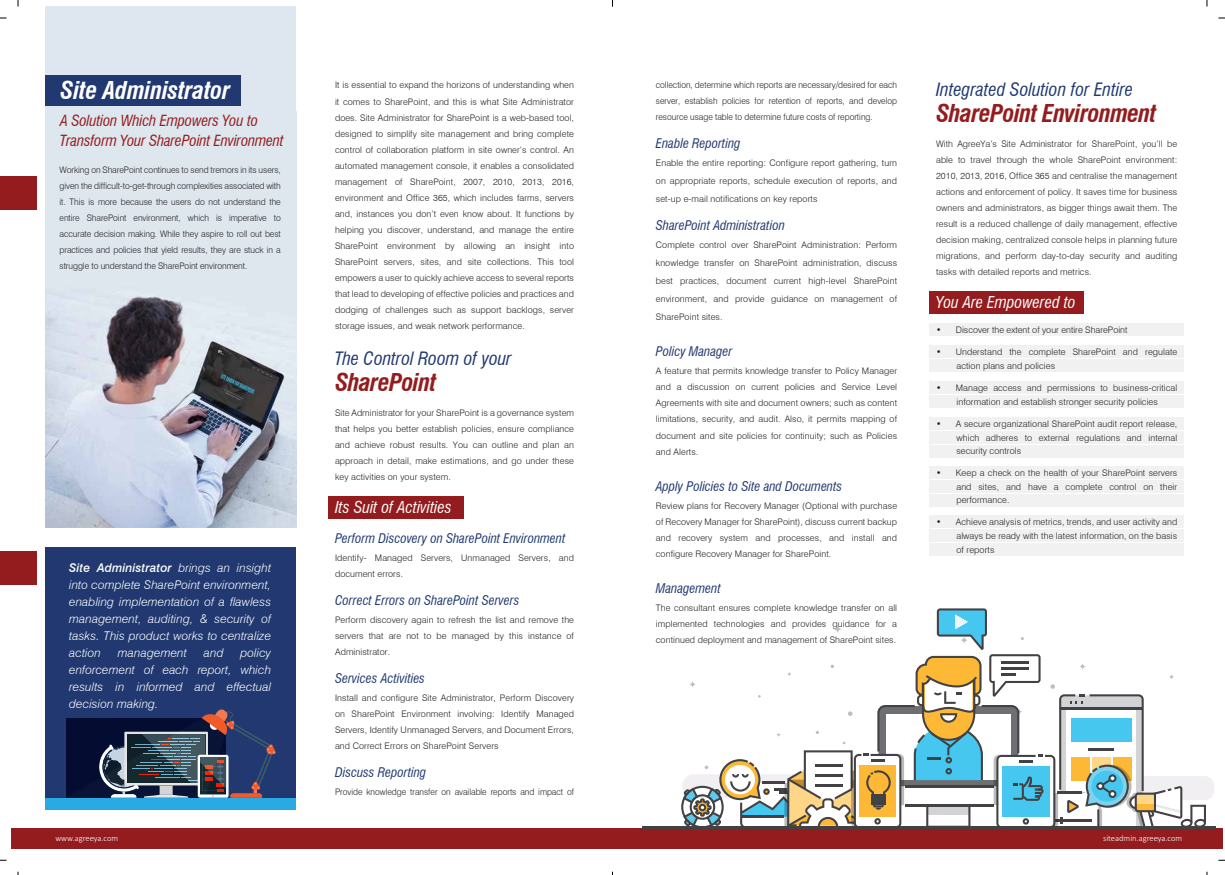
<style>
.page{position:relative;width:1225px;height:875px;background:#fff}
.page>*{position:absolute;margin:0;border:0;box-sizing:border-box;transform-origin:0 0}
.t1{font:italic 700 condensed 24px "Swiss 721 BT";letter-spacing:-.025em;color:#941c1e}
.t2{font:italic 700 condensed 24px "Swiss 721 BT";letter-spacing:-.01em;color:#fff}
.t3{font:italic condensed 18px "Swiss 721 BT";color:#213970}
.t4{font:italic condensed 16px "Swiss 721 BT";color:#fff}
.t5{font:italic condensed 15px/20px "Swiss 721 BT";letter-spacing:-.01em;color:#941c1e}
.t6{font:italic condensed 13px "Swiss 721 BT";color:#213970}
.t7{font:italic 300 12px/17px "Swiss 721 BT";letter-spacing:.01em;color:#fff;text-align:justify}
.t8{font:300 9px/16px "Swiss 721 BT";letter-spacing:.01em;color:#231f20;text-align:justify}
.t9{font:300 9px/16px "Swiss 721 BT";letter-spacing:.01em;color:#231f20;text-align:justify;scale:.95 1}
.t10{font:300 9px/16px "Swiss 721 BT";letter-spacing:.01em;color:#231f20;text-align:justify;scale:.94 1}
.t11{font:300 8.5px "Calibri";color:#fff}
.s1{font-weight:500}
</style>
<div class="page">
<img style="left:45px;top:122px;width:251px;height:406px">
<div style="left:45px;top:7px;width:251px;height:115px;background:#dee7ef"></div>
<div style="left:11px;top:828px;width:1210px;height:20px;background:#941c1e"></div>
<div style="left:45px;top:75px;width:196px;height:30px;background:#213970"></div>
<div style="left:0;top:550px;width:36px;height:34px;background:#941c1e"></div>
<div style="left:0;top:177px;width:36px;height:33px;background:#941c1e"></div>
<div style="left:45px;top:547px;width:251px;height:250px;background:#213970"></div>
<div style="left:45px;top:797px;width:251px;height:12px;background:#29aae2"></div>
<svg style="left:66px;top:709px;width:210px;height:88px"></svg>
<div style="left:328px;top:496px;width:135px;height:22px;background:#941c1e"></div>
<div style="left:929px;top:291px;width:154px;height:22px;background:#941c1e"></div>
<div style="left:929px;top:323px;width:254px;height:12px;background:#f1f1f2"></div>
<div style="left:929px;top:345px;width:254px;height:13px;background:#f1f1f2"></div>
<div style="left:929px;top:359px;width:254px;height:13px;background:#f1f1f2"></div>
<div style="left:929px;top:381px;width:254px;height:13px;background:#f1f1f2"></div>
<div style="left:929px;top:395px;width:254px;height:13px;background:#f1f1f2"></div>
<div style="left:929px;top:417px;width:254px;height:13px;background:#f1f1f2"></div>
<div style="left:929px;top:431px;width:254px;height:13px;background:#f1f1f2"></div>
<div style="left:929px;top:445px;width:254px;height:12px;background:#f1f1f2"></div>
<div style="left:929px;top:466px;width:254px;height:13px;background:#f1f1f2"></div>
<div style="left:929px;top:480px;width:254px;height:13px;background:#f1f1f2"></div>
<div style="left:929px;top:494px;width:254px;height:13px;background:#f1f1f2"></div>
<div style="left:929px;top:515px;width:254px;height:13px;background:#f1f1f2"></div>
<div style="left:929px;top:529px;width:254px;height:13px;background:#f1f1f2"></div>
<div style="left:929px;top:543px;width:254px;height:13px;background:#f1f1f2"></div>
<div style="left:1102px;top:776px;width:111px;height:24px;background:#f1eff2;border-radius:9px"></div>
<svg style="left:681px;top:608px;width:524px;height:218px"></svg>
<hr style="left:642px;top:826px;width:573px;height:2px;background:#424143">
<h1 class="t2" style="left:60px;top:76px;width:172px">Site Administrator</h1>
<h3 class="t5" style="left:60px;top:111px;width:225px">A Solution Which Empowers You to<br>Transform Your SharePoint Environment</h3>
<p class="t9" style="left:60px;top:161px;width:234px">Working on SharePoint continues to send tremors in its users, given the difficult-to-get-through complexities associated with it. This is more because the users do not understand the entire SharePoint environment, which is imperative to accurate decision making. While they aspire to roll out best practices and policies that yield results, they are stuck in a struggle to understand the SharePoint environment.</p>
<h3 class="t7" style="left:69px;top:559px;width:203px"><span class="s1">Site Administrator</span> brings an insight into complete SharePoint environment, enabling implementation of a flawless management, auditing, &amp; security of tasks. This product works to centralize action</h3>
<h3 class="t7" style="left:69px;top:644px;width:203px;text-indent:171px">policy enforcement of each report, which results in informed and effectual decision making.</h3>
<h3 class="t7" style="left:118px;top:644px;width:70px">management</h3>
<h3 class="t7" style="left:204px;top:644px;width:21px">and</h3>
<p class="t8" style="left:335px;top:77px;width:240px">It is essential to expand the horizons of understanding when it comes to SharePoint, and this is what Site Administrator does. Site Administrator for SharePoint is a web-based tool, designed to simplify site management and bring complete control of collaboration platform in site owner’s control. An automated management console, it enables a consolidated management of SharePoint, 2007, 2010, 2013, 2016, environment and Office 365, which includes farms, servers and, instances you don’t even know about. It functions by helping you discover, understand, and manage the entire SharePoint environment by allowing an insight into SharePoint servers, sites, and site collections. This tool empowers a user to quickly achieve access to several reports that lead to developing of effective policies and practices and dodging of challenges such as support backlogs, server storage issues, and weak network performance.</p>
<h2 class="t3" style="left:335px;top:347px;width:178px">The Control Room of your</h2>
<h1 class="t1" style="left:335px;top:367px;width:103px">SharePoint</h1>
<p class="t8" style="left:335px;top:404px;width:240px">Site Administrator for your SharePoint is a governance system that helps you better establish policies, ensure compliance and achieve robust results. You can outline and plan an approach in detail, make estimations, and go under these key activities on your system.</p>
<h3 class="t4" style="left:335px;top:497px;width:118px">Its Suit of Activities</h3>
<h3 class="t6" style="left:335px;top:530px;width:232px">Perform Discovery on SharePoint Environment</h3>
<p class="t8" style="left:335px;top:549px;width:240px">Identify- Managed Servers, Unmanaged Servers, and document errors.</p>
<h3 class="t6" style="left:335px;top:592px;width:186px">Correct Errors on SharePoint Servers</h3>
<p class="t8" style="left:335px;top:611px;width:240px">Perform discovery again to refresh the list and remove the servers that are not to be managed by this instance of Administrator.</p>
<h3 class="t6" style="left:335px;top:670px;width:91px">Services Activities</h3>
<p class="t8" style="left:335px;top:689px;width:240px">Install and configure Site Administrator, Perform Discovery on SharePoint Environment involving: Identify Managed Servers, Identify Unmanaged Servers, and Document Errors, and Correct Errors on SharePoint Servers</p>
<h3 class="t6" style="left:335px;top:764px;width:93px">Discuss Reporting</h3>
<p class="t10" style="left:335px;top:783px;width:256px">Provide knowledge transfer on available reports and impact of</p>
<p class="t10" style="left:655px;top:77px;width:258px">collection, determine which reports are necessary/desired for each server, establish policies for retention of reports, and develop resource usage table to determine future costs of reporting.</p>
<h3 class="t6" style="left:655px;top:136px;width:86px">Enable Reporting</h3>
<p class="t8" style="left:655px;top:154px;width:243px;line-height:18px">Enable the entire reporting: Configure report gathering, turn on appropriate reports, schedule execution of reports, and set-up e-mail notifications on key reports</p>
<h3 class="t6" style="left:655px;top:218px;width:130px">SharePoint Administration</h3>
<p class="t8" style="left:655px;top:236px;width:243px;line-height:18px">Complete control over SharePoint Administration: Perform knowledge transfer on SharePoint administration, discuss best practices, document current high-level SharePoint environment, and provide guidance on management of SharePoint sites.</p>
<h3 class="t6" style="left:655px;top:344px;width:78px">Policy Manager</h3>
<p class="t8" style="left:655px;top:363px;width:243px">A feature that permits knowledge transfer to Policy Manager and a discussion on current policies and Service Level Agreements with site and document owners; such as content limitations, security, and audit. Also, it permits mapping of document and site policies for continuity; such as Policies and Alerts.</p>
<h3 class="t6" style="left:655px;top:478px;width:188px">Apply Policies to Site and Documents</h3>
<p class="t8" style="left:655px;top:497px;width:243px">Review plans for Recovery Manager (Optional with purchase of Recovery Manager for SharePoint), discuss current backup and recovery system and processes, and install and configure Recovery Manager for SharePoint.</p>
<h3 class="t6" style="left:655px;top:580px;width:66px">Management</h3>
<p class="t8" style="left:655px;top:599px;width:243px">The consultant ensures complete knowledge transfer on all implemented technologies and provides guidance for a continued deployment and management of SharePoint sites.</p>
<h2 class="t3" style="left:935px;top:78px;width:198px">Integrated Solution for Entire</h2>
<h1 class="t1" style="left:935px;top:98px;width:222px">SharePoint Environment</h1>
<p class="t8" style="left:935px;top:135px;width:243px">With AgreeYa’s Site Administrator for SharePoint, you’ll be able to travel through the whole SharePoint environment:<br>2010, 2013, 2016, Office 365 and centralise the management actions and enforcement of policy. It saves time for business owners and administrators, as bigger things await them. The result is a reduced challenge of daily management, effective decision making, centralized console helps in planning future migrations, and perform day-to-day security and auditing tasks with detailed reports and metrics.</p>
<h3 class="t4" style="left:935px;top:292px;width:141px">You Are Empowered to</h3>
<p class="t8" style="left:935px;top:321px;width:193px">• Discover the extent of your entire SharePoint</p>
<p class="t8" style="left:956px;top:344px;width:222px;line-height:14px;text-indent:-20px">• Understand the complete SharePoint and regulate action plans and policies</p>
<p class="t8" style="left:935px;top:380px;width:243px;line-height:14px;text-align:center">• Manage access and permissions to business-critical information and establish stronger security policies</p>
<p class="t8" style="left:935px;top:416px;width:243px;line-height:14px;text-align:right">• A secure organizational SharePoint audit report release, which adheres to external regulations and internal</p>
<p class="t8" style="left:956px;top:442px;width:66px">security controls</p>
<p class="t8" style="left:935px;top:465px;width:243px;line-height:14px;text-align:right">• Keep a check on the health of your SharePoint servers and sites, and have a complete control on their</p>
<p class="t8" style="left:956px;top:491px;width:54px">performance.</p>
<p class="t8" style="left:956px;top:514px;width:222px;line-height:14px;text-indent:-20px">• Achieve analysis of metrics, trends, and user activity and always be ready with the latest information, on the basis of reports</p>
<p class="t11" style="left:55px;top:832px;width:64px">www.agreeya.com</p>
<p class="t11" style="left:1102px;top:832px;width:81px">siteadmin.agreeya.com</p>
</div>
